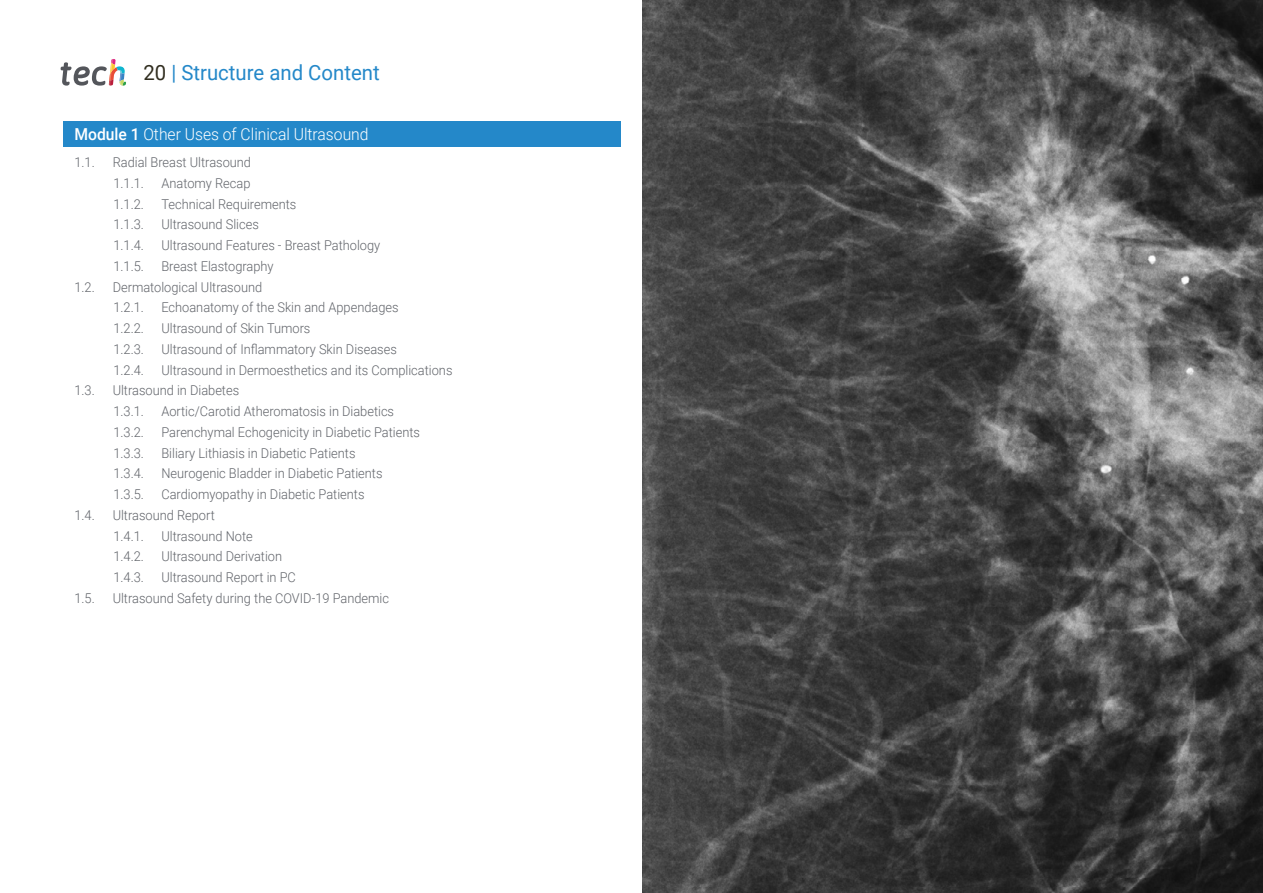
<style>
.page{position:relative;width:1263px;height:893px;background:#fff}
.page>*{position:absolute;margin:0;border:0;box-sizing:border-box;transform-origin:0 0}
.t1{font:21px "Roboto";color:#2488c9}
.t2{font:300 16.5px "Roboto";color:#fff;scale:.95 1}
.t3{font:300 13.5px/20.7px "Roboto";color:#61646a;scale:.95 1}
.s1{color:#312e20}
.s2{font-weight:500}
</style>
<div class="page">
<img style="left:642px;top:0;width:621px;height:893px">
<svg style="left:61px;top:59px;width:65px;height:27px"></svg>
<div style="left:63px;top:121px;width:558px;height:25px;background:#2488c9"></div>
<h1 class="t1" style="left:144px;top:57px;width:238px"><span class="s1">20</span> | Structure and Content</h1>
<p class="t2" style="left:74px;top:123px;width:311px"><span class="s2">Module 1</span> Other Uses of Clinical Ultrasound</p>
<p class="t3" style="left:74px;top:151px;width:23px">1.1.</p>
<p class="t3" style="left:113px;top:151px;width:147px">Radial Breast Ultrasound<br>1.1.1.</p>
<p class="t3" style="left:161px;top:172px;width:95px">Anatomy Recap</p>
<p class="t3" style="left:113px;top:193px;width:34px">1.1.2.</p>
<p class="t3" style="left:161px;top:193px;width:144px">Technical Requirements</p>
<p class="t3" style="left:113px;top:214px;width:34px">1.1.3.</p>
<p class="t3" style="left:161px;top:214px;width:104px">Ultrasound Slices</p>
<p class="t3" style="left:113px;top:234px;width:34px">1.1.4.</p>
<p class="t3" style="left:161px;top:234px;width:232px">Ultrasound Features - Breast Pathology</p>
<p class="t3" style="left:113px;top:255px;width:34px">1.1.5.</p>
<p class="t3" style="left:161px;top:255px;width:120px">Breast Elastography</p>
<p class="t3" style="left:74px;top:276px;width:23px">1.2.</p>
<p class="t3" style="left:113px;top:276px;width:159px">Dermatological Ultrasound<br>1.2.1.</p>
<p class="t3" style="left:161px;top:297px;width:251px">Echoanatomy of the Skin and Appendages</p>
<p class="t3" style="left:113px;top:317px;width:34px">1.2.2.</p>
<p class="t3" style="left:161px;top:317px;width:158px">Ultrasound of Skin Tumors</p>
<p class="t3" style="left:113px;top:338px;width:34px">1.2.3.</p>
<p class="t3" style="left:161px;top:338px;width:249px">Ultrasound of Inflammatory Skin Diseases</p>
<p class="t3" style="left:113px;top:359px;width:34px">1.2.4.</p>
<p class="t3" style="left:161px;top:359px;width:308px">Ultrasound in Dermoesthetics and its Complications</p>
<p class="t3" style="left:74px;top:380px;width:23px">1.3.</p>
<p class="t3" style="left:113px;top:380px;width:135px">Ultrasound in Diabetes<br>1.3.1.</p>
<p class="t3" style="left:161px;top:400px;width:246px">Aortic/Carotid Atheromatosis in Diabetics</p>
<p class="t3" style="left:113px;top:421px;width:34px">1.3.2.</p>
<p class="t3" style="left:161px;top:421px;width:274px">Parenchymal Echogenicity in Diabetic Patients</p>
<p class="t3" style="left:113px;top:442px;width:34px">1.3.3.</p>
<p class="t3" style="left:161px;top:442px;width:206px">Biliary Lithiasis in Diabetic Patients</p>
<p class="t3" style="left:113px;top:463px;width:34px">1.3.4.</p>
<p class="t3" style="left:161px;top:463px;width:234px">Neurogenic Bladder in Diabetic Patients</p>
<p class="t3" style="left:113px;top:483px;width:34px">1.3.5.</p>
<p class="t3" style="left:161px;top:483px;width:215px">Cardiomyopathy in Diabetic Patients</p>
<p class="t3" style="left:74px;top:504px;width:23px">1.4.</p>
<p class="t3" style="left:113px;top:504px;width:109px">Ultrasound Report<br>1.4.1.</p>
<p class="t3" style="left:161px;top:525px;width:98px">Ultrasound Note</p>
<p class="t3" style="left:113px;top:546px;width:34px">1.4.2.</p>
<p class="t3" style="left:161px;top:546px;width:129px">Ultrasound Derivation</p>
<p class="t3" style="left:113px;top:566px;width:34px">1.4.3.</p>
<p class="t3" style="left:161px;top:566px;width:143px">Ultrasound Report in PC</p>
<p class="t3" style="left:74px;top:587px;width:23px">1.5.</p>
<p class="t3" style="left:113px;top:587px;width:292px">Ultrasound Safety during the COVID-19 Pandemic</p>
</div>
